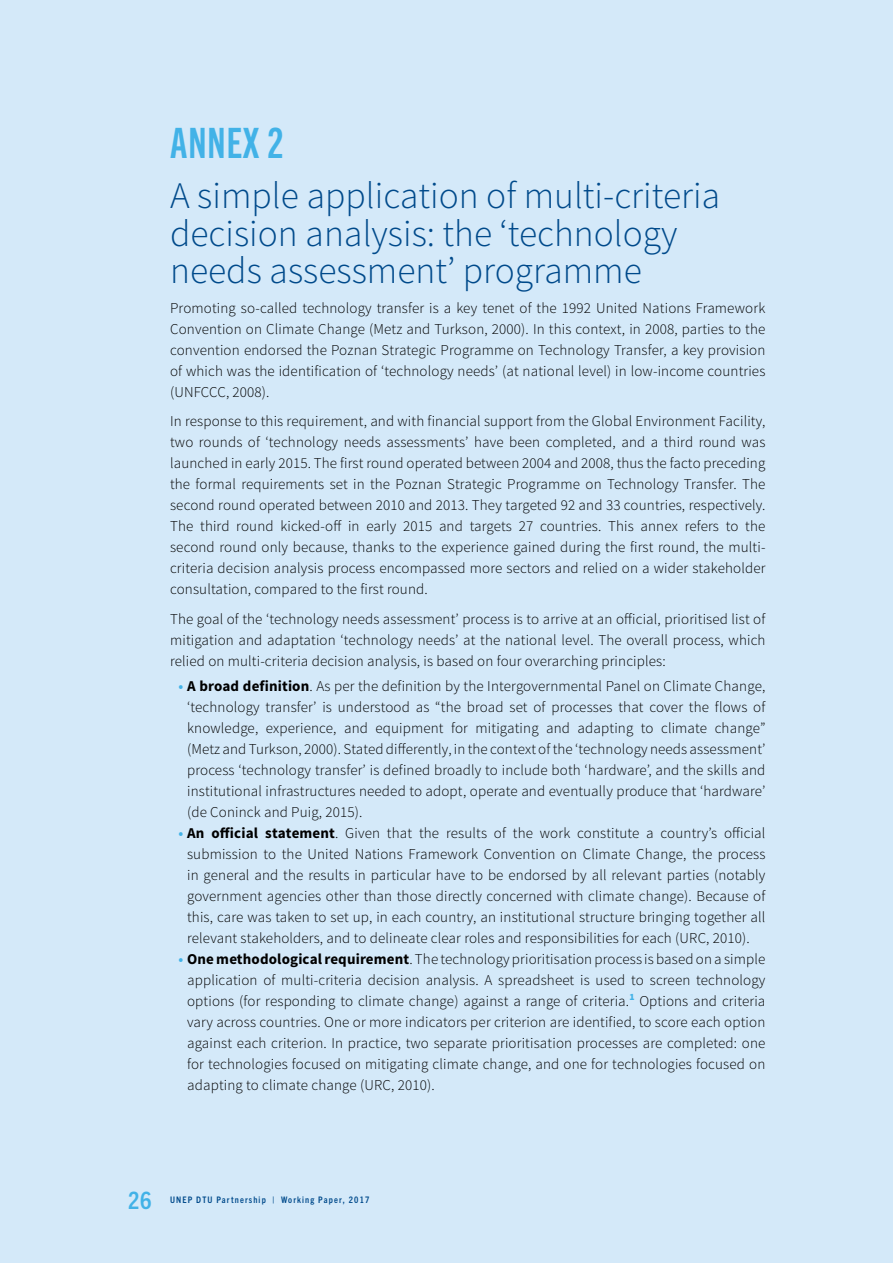
<style>
.page{position:relative;width:893px;height:1263px;background:#d4e9f9}
.page>*{position:absolute;margin:0;border:0;box-sizing:border-box;transform-origin:0 0}
.t1{font:42px "Trade Gothic Next LT Pro Bd Cm";letter-spacing:.025em;color:#42b2e7}
.t2{font:300 37.5px/37.5px "Source Sans Pro";color:#004a8b}
.t3{font:700 condensed 24px "Trade Gothic Next LT Pro";color:#42b2e7}
.t4{font:300 15px/21px "Source Sans Pro";letter-spacing:.01em;color:#000;text-align:justify}
.t5{font:700 condensed 9px "Trade Gothic Next LT Pro";letter-spacing:.125em;color:#004a8b}
.s1{font-weight:600;color:#42b2e7}
.s2{font-weight:700}
</style>
<div class="page">
<h1 class="t1" style="left:170px;top:115px;width:115px">ANNEX 2</h1>
<h2 class="t2" style="left:170px;top:177px;width:552px">A simple application of multi-criteria decision analysis: the ‘technology needs assessment’ programme</h2>
<p class="t4" style="left:170px;top:297px;width:597px">Promoting so-called technology transfer is a key tenet of the 1992 United Nations Framework Convention on Climate Change (Metz and Turkson, 2000). In this context, in 2008, parties to the convention endorsed the Poznan Strategic Programme on Technology Transfer, a key provision of which was the identification of ‘technology needs’ (at national level) in low-income countries (UNFCCC, 2008).</p>
<p class="t4" style="left:170px;top:411px;width:597px">In response to this requirement, and with financial support from the Global Environment Facility, two rounds of ‘technology needs assessments’ have been completed, and a third round was launched in early 2015. The first round operated between 2004 and 2008, thus the facto preceding the formal requirements set in the Poznan Strategic Programme on Technology Transfer. The second round operated between 2010 and 2013. They targeted 92 and 33 countries, respectively.<br>The third round kicked-off in early 2015 and targets 27 countries. This annex refers to the second round only because, thanks to the experience gained during the first round, the multi&shy;criteria decision analysis process encompassed more sectors and relied on a wider stakeholder consultation, compared to the first round.</p>
<p class="t4" style="left:170px;top:608px;width:597px">The goal of the ‘technology needs assessment’ process is to arrive at an official, prioritised list of mitigation and adaptation ‘technology needs’ at the national level. The overall process, which relied on multi-criteria decision analysis, is based on four overarching principles:</p>
<p class="t4" style="left:187px;top:675px;width:580px;text-indent:-9px"><span class="s1">•</span> <span class="s2">A broad definition</span>. As per the definition by the Intergovernmental Panel on Climate Change, ‘technology transfer’ is understood as “the broad set of processes that cover the flows of knowledge, experience, and equipment for mitigating and adapting to climate change” (Metz and Turkson, 2000). Stated differently, in the context of the ‘technology needs assessment’ process ‘technology transfer’ is defined broadly to include both ‘hardware’, and the skills and institutional infrastructures needed to adopt, operate and eventually produce that ‘hardware’ (de Coninck and Puig, 2015).</p>
<p class="t4" style="left:179px;top:822px;width:588px;text-align:center"><span class="s1">•</span> <span class="s2">An official statement</span>. Given that the results of the work constitute a country’s official submission to the United Nations Framework Convention on Climate Change, the process in general and the results in particular have to be endorsed by all relevant parties (notably government agencies other than those directly concerned with climate change). Because of this, care was taken to set up, in each country, an institutional structure bringing together all relevant stakeholders, and to delineate clear roles and responsibilities for each (URC, 2010).</p>
<p class="t4" style="left:187px;top:948px;width:580px;text-indent:-9px"><span class="s1">•</span> <span class="s2">One methodological requirement</span>. The technology prioritisation process is based on a simple application of multi-criteria decision analysis. A spreadsheet is used to screen technology options (for responding to climate change) against a range of criteria.<sup>1</sup> Options and criteria vary across countries. One or more indicators per criterion are identified, to score each option against each criterion. In practice, two separate prioritisation processes are completed: one for technologies focused on mitigating climate change, and one for technologies focused on adapting to climate change (URC, 2010).</p>
<h3 class="t3" style="left:128px;top:1184px;width:25px">26</h3>
<p class="t5" style="left:170px;top:1194px;width:201px">UNEP DTU Partnership | Working Paper, 2017</p>
</div>
